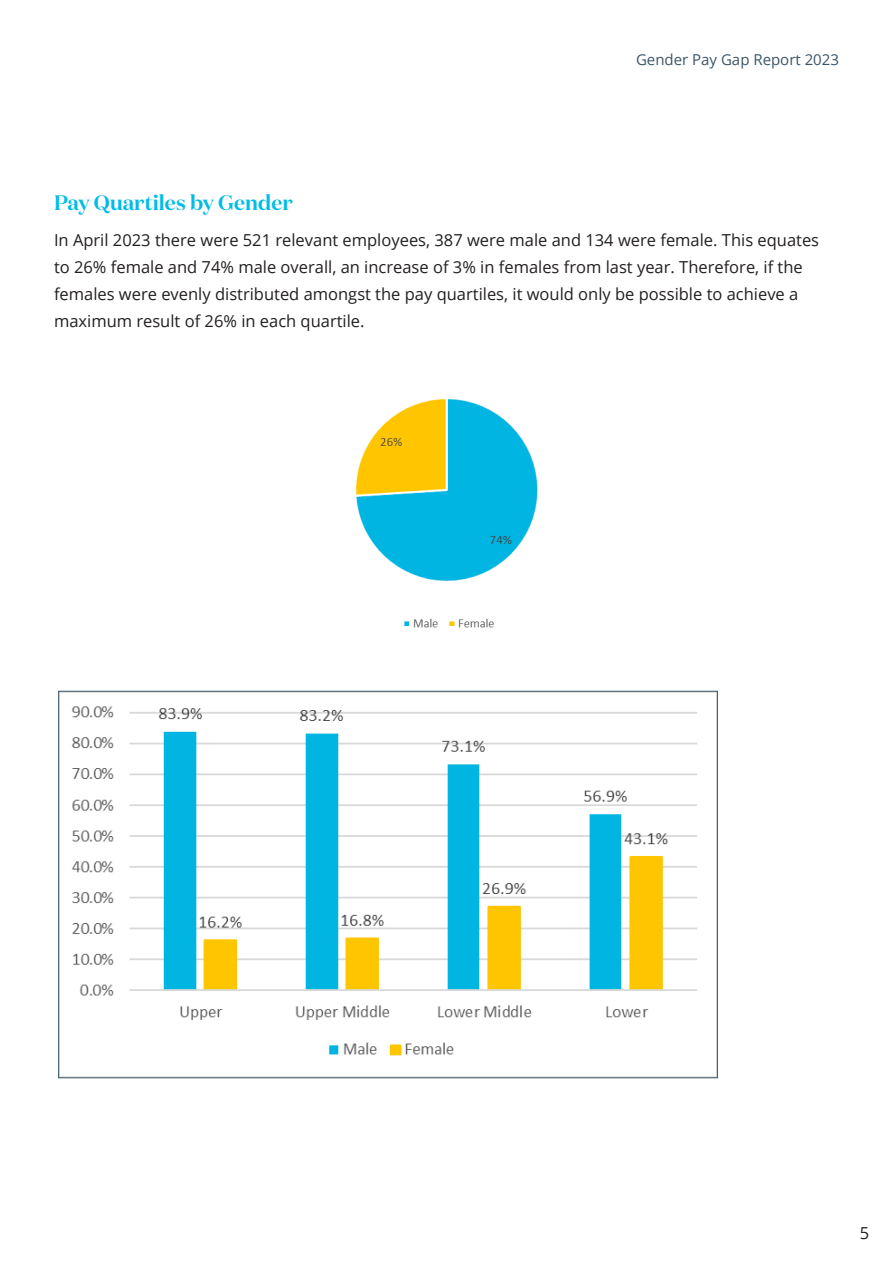
<style>
.page{position:relative;width:893px;height:1263px;background:#fff}
.page>*{position:absolute;margin:0;border:0;box-sizing:border-box;transform-origin:0 0}
.t1{font:600 21px "Domaine Display";color:#02bce8}
.t2{font:16.5px/27px "Open Sans";color:#231f20}
.t3{font:15px "Open Sans";color:#3b5566}
</style>
<div class="page">
<img style="left:72px;top:706px;width:625px;height:350px">
<img style="left:356px;top:398px;width:182px;height:230px">
<p class="t3" style="left:636px;top:50px;width:204px">Gender Pay Gap Report 2023</p>
<p class="t1" style="left:54px;top:189px;width:240px">Pay Quartiles by Gender</p>
<p class="t2" style="left:54px;top:226px;width:767px">In April 2023 there were 521 relevant employees, 387 were male and 134 were female. This equates to 26% female and 74% male overall, an increase of 3% in females from last year. Therefore, if the females were evenly distributed amongst the pay quartiles, it would only be possible to achieve a maximum result of 26% in each quartile.</p>
<p class="t2" style="left:860px;top:1219px;width:11px">5</p>
</div>
